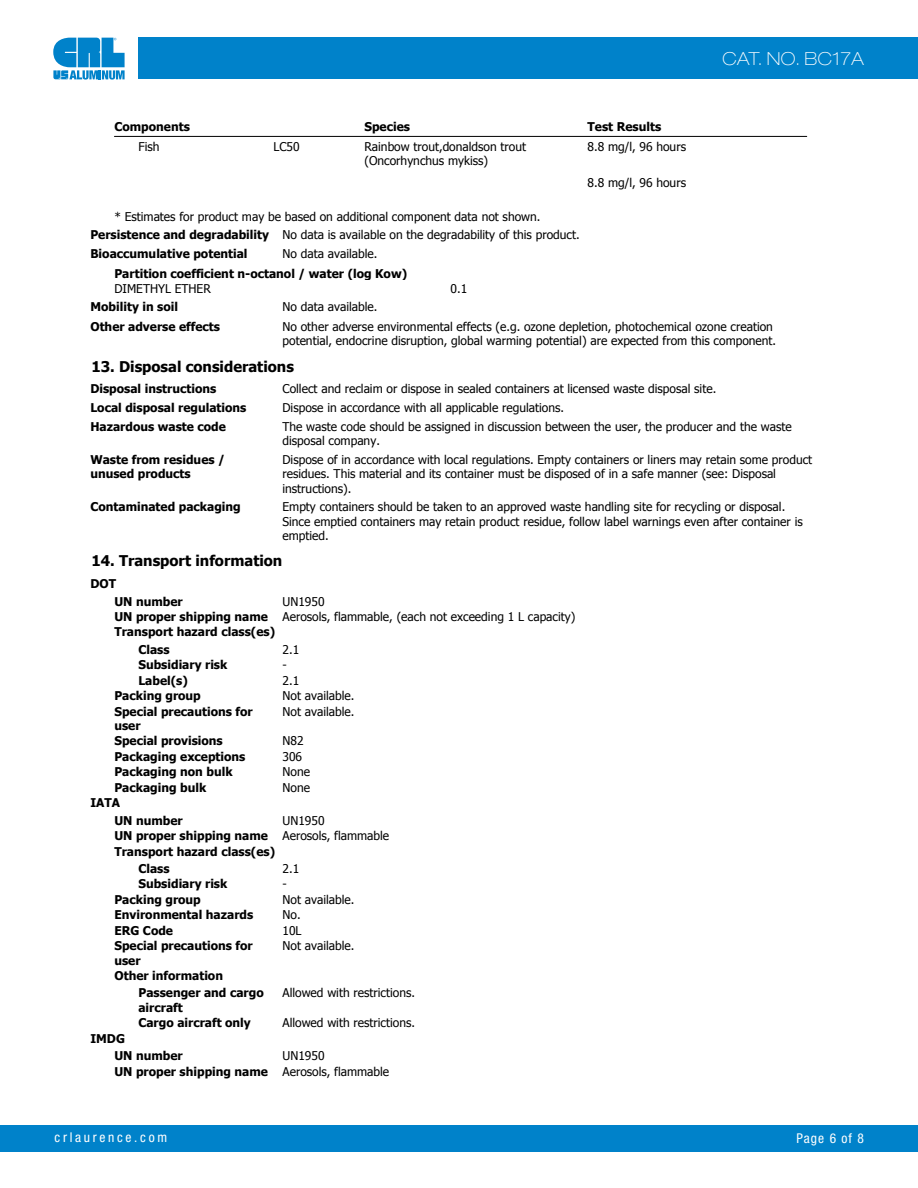
<style>
.page{position:relative;width:918px;height:1188px;background:#fff}
.page>*{position:absolute;margin:0;border:0;box-sizing:border-box;transform-origin:0 0}
.t1{font:100 expanded 18px "Helvetica Neue";letter-spacing:.02em;color:#fff}
.t2{font:700 14.85px "Tahoma";color:#000}
.t3{font:condensed 13.5px "Helvetica Neue";letter-spacing:.2em;color:#fff}
.t4{font:12px/14.4px "Tahoma";color:#000}
.t5{font:700 12px/17.5px "Tahoma";color:#000}
.s1{font-weight:400}
.s2{font-weight:700}
</style>
<div class="page">
<div style="left:0;top:1125px;width:918px;height:27px;background:#0082ca"></div>
<div style="left:139px;top:38px;width:779px;height:41px;background:#0082ca"></div>
<svg style="left:53px;top:38px;width:72px;height:42px"></svg>
<hr style="left:114px;top:136px;width:693px;height:1px;background:#000">
<p class="t5" style="left:114px;top:117px;width:77px">Components</p>
<p class="t5" style="left:364px;top:117px;width:47px">Species</p>
<p class="t5" style="left:588px;top:117px;width:75px">Test Results</p>
<p class="t4" style="left:138px;top:139px;width:23px">Fish</p>
<p class="t4" style="left:273px;top:139px;width:28px">LC50</p>
<p class="t4" style="left:364px;top:139px;width:163px">Rainbow trout,donaldson trout</p>
<p class="t4" style="left:588px;top:139px;width:100px">8.8 mg/l, 96 hours</p>
<p class="t4" style="left:364px;top:153px;width:125px">(Oncorhynchus mykiss)</p>
<p class="t4" style="left:114px;top:209px;width:428px">* Estimates for product may be based on additional component data not shown.</p>
<p class="t4" style="left:588px;top:175px;width:100px">8.8 mg/l, 96 hours</p>
<h1 class="t1" style="left:723px;top:48px;width:143px">CAT. NO. BC17A</h1>
<p class="t5" style="left:90px;top:225px;width:491px;line-height:18.6px">Persistence and degradability <span class="s1">No data is available on the degradability of this product.<br></span>Bioaccumulative potential</p>
<p class="t4" style="left:283px;top:246px;width:97px">No data available.</p>
<p class="t5" style="left:114px;top:264px;width:294px">Partition coefficient n-octanol / water (log Kow)</p>
<p class="t4" style="left:114px;top:280px;width:98px">DIMETHYL ETHER</p>
<p class="t4" style="left:451px;top:280px;width:18px">0.1</p>
<p class="t5" style="left:90px;top:297px;width:89px">Mobility in soil</p>
<p class="t4" style="left:283px;top:299px;width:97px">No data available.</p>
<p class="t5" style="left:90px;top:317px;width:131px">Other adverse effects</p>
<p class="t4" style="left:283px;top:319px;width:495px">No other adverse environmental effects (e.g. ozone depletion, photochemical ozone creation potential, endocrine disruption, global warming potential) are expected from this component.</p>
<p class="t2" style="left:91px;top:356px;width:204px">13. Disposal considerations</p>
<p class="t5" style="left:90px;top:379px;width:127px">Disposal instructions</p>
<p class="t4" style="left:283px;top:381px;width:435px">Collect and reclaim or dispose in sealed containers at licensed waste disposal site.</p>
<p class="t5" style="left:90px;top:398px;width:158px">Local disposal regulations</p>
<p class="t4" style="left:283px;top:398px;width:511px;line-height:18.6px">Dispose in accordance with all applicable regulations.<br>The waste code should be assigned in discussion between the user, the producer and the waste</p>
<p class="t4" style="left:283px;top:433px;width:99px">disposal company.</p>
<p class="t5" style="left:90px;top:417px;width:137px">Hazardous waste code</p>
<p class="t5" style="left:90px;top:451px;width:136px;line-height:14.4px">Waste from residues / unused products</p>
<p class="t5" style="left:90px;top:497px;width:152px">Contaminated packaging</p>
<p class="t4" style="left:283px;top:452px;width:531px">Dispose of in accordance with local regulations. Empty containers or liners may retain some product residues. This material and its container must be disposed of in a safe manner (see: Disposal instructions).</p>
<p class="t4" style="left:283px;top:499px;width:522px">Empty containers should be taken to an approved waste handling site for recycling or disposal.<br>Since emptied containers may retain product residue, follow label warnings even after container is emptied.</p>
<p class="t2" style="left:91px;top:550px;width:193px">14. Transport information</p>
<p class="t5" style="left:114px;top:574px;width:70px;text-indent:-24px">DOT<br>UN number</p>
<p class="t4" style="left:114px;top:593px;width:463px;line-height:15.5px;text-indent:168px">UN1950<br><span class="s2">UN proper shipping name</span> Aerosols, flammable, (each not exceeding 1 L capacity)</p>
<p class="t5" style="left:138px;top:640px;width:33px">Class</p>
<p class="t4" style="left:283px;top:642px;width:18px">2.1</p>
<p class="t5" style="left:114px;top:623px;width:162px">Transport hazard class(es)</p>
<p class="t5" style="left:138px;top:655px;width:90px">Subsidiary risk</p>
<p class="t4" style="left:283px;top:657px;width:6px">-</p>
<p class="t5" style="left:138px;top:671px;width:51px">Label(s)</p>
<p class="t4" style="left:283px;top:673px;width:18px">2.1</p>
<p class="t5" style="left:114px;top:686px;width:88px">Packing group</p>
<p class="t4" style="left:283px;top:688px;width:74px">Not available.</p>
<p class="t5" style="left:114px;top:702px;width:140px">Special precautions for</p>
<p class="t4" style="left:283px;top:703px;width:74px">Not available.</p>
<p class="t5" style="left:114px;top:717px;width:110px;line-height:15.5px">user<br>Special provisions</p>
<p class="t4" style="left:283px;top:733px;width:23px">N82</p>
<p class="t5" style="left:114px;top:747px;width:133px">Packaging exceptions</p>
<p class="t4" style="left:283px;top:749px;width:21px">306</p>
<p class="t5" style="left:114px;top:762px;width:120px">Packaging non bulk</p>
<p class="t4" style="left:283px;top:764px;width:29px">None</p>
<p class="t5" style="left:114px;top:778px;width:93px">Packaging bulk</p>
<p class="t4" style="left:283px;top:780px;width:29px">None</p>
<p class="t5" style="left:114px;top:793px;width:70px;text-indent:-24px">IATA<br>UN number</p>
<p class="t4" style="left:114px;top:812px;width:276px;line-height:15.5px;text-indent:168px">UN1950<br><span class="s2">UN proper shipping name</span> Aerosols, flammable</p>
<p class="t5" style="left:138px;top:859px;width:33px">Class</p>
<p class="t4" style="left:283px;top:861px;width:18px">2.1</p>
<p class="t5" style="left:114px;top:842px;width:162px">Transport hazard class(es)</p>
<p class="t5" style="left:138px;top:875px;width:90px">Subsidiary risk</p>
<p class="t4" style="left:283px;top:876px;width:6px">-</p>
<p class="t5" style="left:114px;top:890px;width:88px">Packing group</p>
<p class="t4" style="left:283px;top:892px;width:74px">Not available.</p>
<p class="t5" style="left:114px;top:905px;width:140px">Environmental hazards</p>
<p class="t4" style="left:283px;top:907px;width:20px">No.</p>
<p class="t5" style="left:114px;top:921px;width:60px">ERG Code</p>
<p class="t4" style="left:283px;top:923px;width:21px">10L</p>
<p class="t5" style="left:114px;top:936px;width:140px">Special precautions for</p>
<p class="t4" style="left:283px;top:938px;width:74px">Not available.</p>
<p class="t5" style="left:114px;top:951px;width:28px">user</p>
<p class="t5" style="left:138px;top:984px;width:127px">Passenger and cargo</p>
<p class="t4" style="left:283px;top:985px;width:134px">Allowed with restrictions.</p>
<p class="t5" style="left:138px;top:998px;width:46px">aircraft</p>
<p class="t5" style="left:114px;top:966px;width:110px">Other information</p>
<p class="t5" style="left:138px;top:1013px;width:114px">Cargo aircraft only</p>
<p class="t4" style="left:283px;top:1015px;width:134px">Allowed with restrictions.</p>
<p class="t5" style="left:114px;top:1029px;width:70px;text-indent:-24px">IMDG<br>UN number</p>
<p class="t4" style="left:114px;top:1048px;width:276px;line-height:15.5px;text-indent:168px">UN1950<br><span class="s2">UN proper shipping name</span> Aerosols, flammable</p>
<p class="t3" style="left:55px;top:1129px;width:114px">crlaurence.com</p>
<p class="t3" style="left:796px;top:1131px;width:69px">Page 6 of 8</p>
</div>
